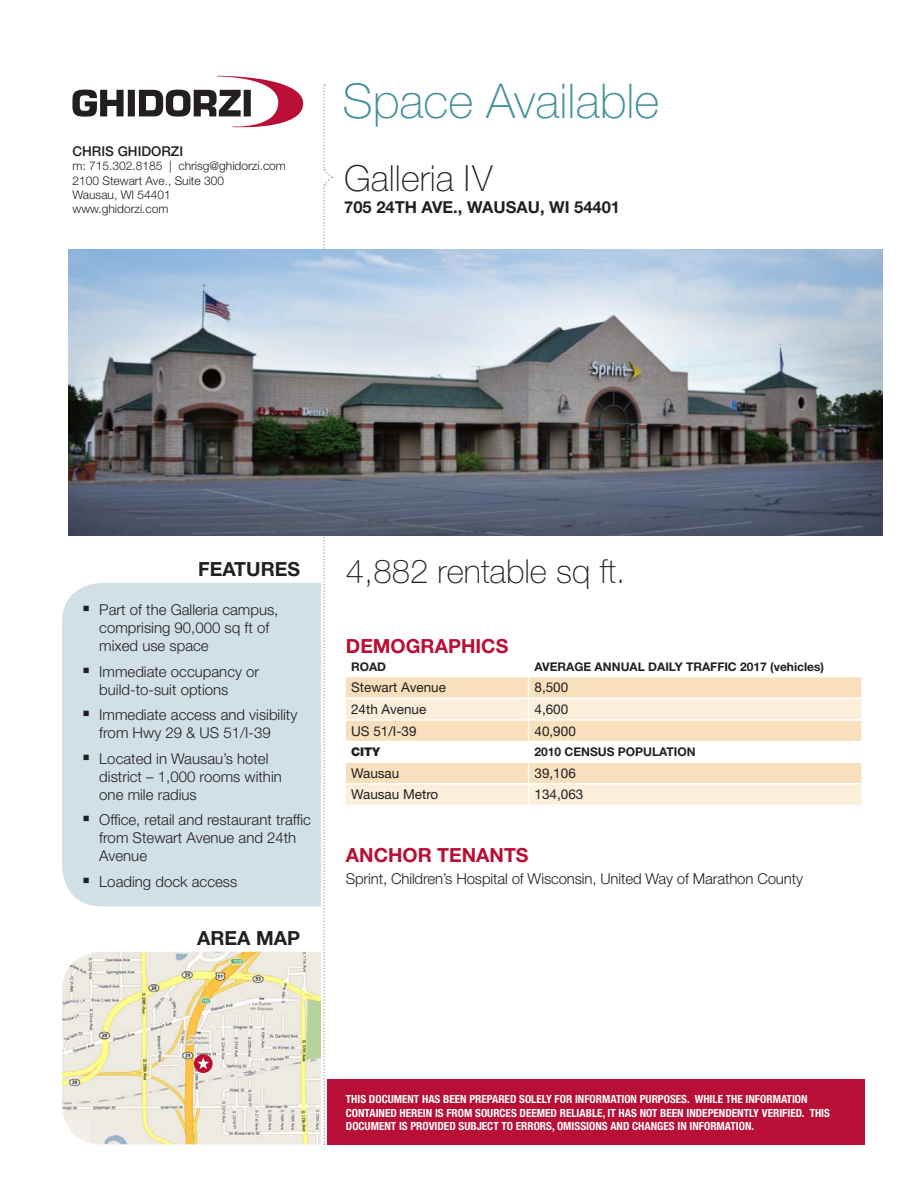
<style>
.page{position:relative;width:918px;height:1188px;background:#fff}
.page>*{position:absolute;margin:0;border:0;box-sizing:border-box;transform-origin:0 0}
.t1{font:100 48px "Helvetica Neue LT Std";color:#428f9c}
.t2{font:100 36px "Helvetica Neue LT Std";color:#231f20}
.t3{font:100 33px "Helvetica Neue LT Std";color:#231f20}
.t4{font:700 19.5px "Helvetica Neue LT Std";color:#b90f36}
.t5{font:700 19.5px "Helvetica Neue LT Std";color:#231f20}
.t6{font:700 16.5px "Helvetica Neue LT Std";color:#231f20}
.t7{font:300 15px/18px "Helvetica Neue LT Std";color:#231f20}
.t8{font:13.5px "Helvetica Neue LT Std";color:#231f20}
.t9{font:500 13.5px "Helvetica Neue LT Std";color:#231f20}
.t10{font:300 12px "Helvetica Neue LT Std";color:#231f20}
.t11{font:700 12px "Helvetica Neue LT Std";color:#231f20}
.t12{font:900 12px "Helvetica Neue LT Std";color:#231f20}
.t13{font:700 condensed 11.25px/13.5px "Helvetica Neue LT Std";color:#fff}
</style>
<div class="page">
<img style="left:63px;top:953px;width:258px;height:191px">
<div style="left:61px;top:582px;width:598px;height:325px;background:#d1e0e5;border-radius:40px"></div>
<div style="left:321px;top:522px;width:459px;height:666px;background:#fff"></div>
<svg style="left:194px;top:1054px;width:19px;height:19px"></svg>
<svg style="left:197px;top:1057px;width:12px;height:12px"></svg>
<svg style="left:323px;top:84px;width:9px;height:1061px"></svg>
<div style="left:328px;top:1079px;width:537px;height:65px;background:#b90f36"></div>
<svg style="left:72px;top:75px;width:231px;height:53px"></svg>
<img style="left:69px;top:250px;width:813px;height:286px">
<svg style="left:346px;top:677px;width:515px;height:21px;background:#f8e1bf"></svg>
<svg style="left:346px;top:699px;width:515px;height:106px"></svg>
<hr style="left:344px;top:761px;width:185px;height:2px;background:#fff">
<hr style="left:529px;top:761px;width:334px;height:2px;background:#fff">
<hr style="left:344px;top:783px;width:185px;height:2px;background:#fff">
<hr style="left:529px;top:783px;width:334px;height:2px;background:#fff">
<hr style="left:346px;top:719px;width:182px;height:2px;background:#fff">
<hr style="left:529px;top:719px;width:332px;height:2px;background:#fff">
<svg style="left:528px;top:677px;width:1px;height:128px"></svg>
<hr style="left:344px;top:741px;width:185px;height:1px;background:#fff">
<hr style="left:529px;top:741px;width:334px;height:1px;background:#fff">
<p class="t9" style="left:72px;top:143px;width:112px">CHRIS GHIDORZI</p>
<p class="t10" style="left:72px;top:159px;width:215px">m: 715.302.8185 | chrisg@ghidorzi.com</p>
<p class="t10" style="left:72px;top:173px;width:153px">2100 Stewart Ave., Suite 300</p>
<p class="t10" style="left:72px;top:188px;width:100px">Wausau, WI 54401</p>
<p class="t10" style="left:72px;top:201px;width:98px">www.ghidorzi.com</p>
<p class="t1" style="left:343px;top:73px;width:318px">Space Available</p>
<p class="t2" style="left:344px;top:157px;width:150px">Galleria IV</p>
<p class="t6" style="left:344px;top:197px;width:277px">705 24TH AVE., WAUSAU, WI 54401</p>
<p class="t5" style="left:198px;top:557px;width:103px">FEATURES</p>
<p class="t7" style="left:99px;top:601px;width:181px">Part of the Galleria campus, comprising 90,000 sq ft of mixed use space</p>
<p class="t7" style="left:99px;top:662px;width:162px">Immediate occupancy or build-to-suit options</p>
<p class="t7" style="left:99px;top:706px;width:200px">Immediate access and visibility from Hwy 29 &amp; US 51/I-39</p>
<p class="t7" style="left:99px;top:749px;width:184px">Located in Wausau’s hotel district – 1,000 rooms within one mile radius</p>
<p class="t7" style="left:99px;top:811px;width:213px">Office, retail and restaurant traffic from Stewart Avenue and 24th<br>Avenue</p>
<p class="t7" style="left:99px;top:872px;width:140px">Loading dock access</p>
<p class="t5" style="left:197px;top:926px;width:104px">AREA MAP</p>
<p class="t3" style="left:346px;top:552px;width:281px">4,882 rentable sq ft.</p>
<p class="t4" style="left:346px;top:634px;width:164px">DEMOGRAPHICS</p>
<p class="t11" style="left:351px;top:659px;width:37px">ROAD</p>
<p class="t11" style="left:535px;top:659px;width:291px">AVERAGE ANNUAL DAILY TRAFFIC 2017 (vehicles)</p>
<p class="t8" style="left:351px;top:679px;width:96px">Stewart Avenue</p>
<p class="t8" style="left:535px;top:679px;width:35px">8,500</p>
<p class="t8" style="left:351px;top:701px;width:77px">24th Avenue</p>
<p class="t8" style="left:535px;top:701px;width:35px">4,600</p>
<p class="t8" style="left:351px;top:723px;width:67px">US 51/I-39</p>
<p class="t8" style="left:535px;top:723px;width:43px">40,900</p>
<p class="t12" style="left:351px;top:745px;width:31px">CITY</p>
<p class="t11" style="left:535px;top:744px;width:163px">2010 CENSUS POPULATION</p>
<p class="t8" style="left:351px;top:765px;width:50px">Wausau</p>
<p class="t8" style="left:535px;top:765px;width:43px">39,106</p>
<p class="t8" style="left:351px;top:787px;width:89px">Wausau Metro</p>
<p class="t8" style="left:535px;top:787px;width:50px">134,063</p>
<p class="t4" style="left:346px;top:843px;width:184px">ANCHOR TENANTS</p>
<p class="t7" style="left:346px;top:869px;width:459px">Sprint, Children’s Hospital of Wisconsin, United Way of Marathon County</p>
<p class="t13" style="left:346px;top:1092px;width:486px">THIS DOCUMENT HAS BEEN PREPARED SOLELY FOR INFORMATION PURPOSES. WHILE THE INFORMATION<br>CONTAINED HEREIN IS FROM SOURCES DEEMED RELIABLE, IT HAS NOT BEEN INDEPENDENTLY VERIFIED. THIS<br>DOCUMENT IS PROVIDED SUBJECT TO ERRORS, OMISSIONS AND CHANGES IN INFORMATION.</p>
</div>
